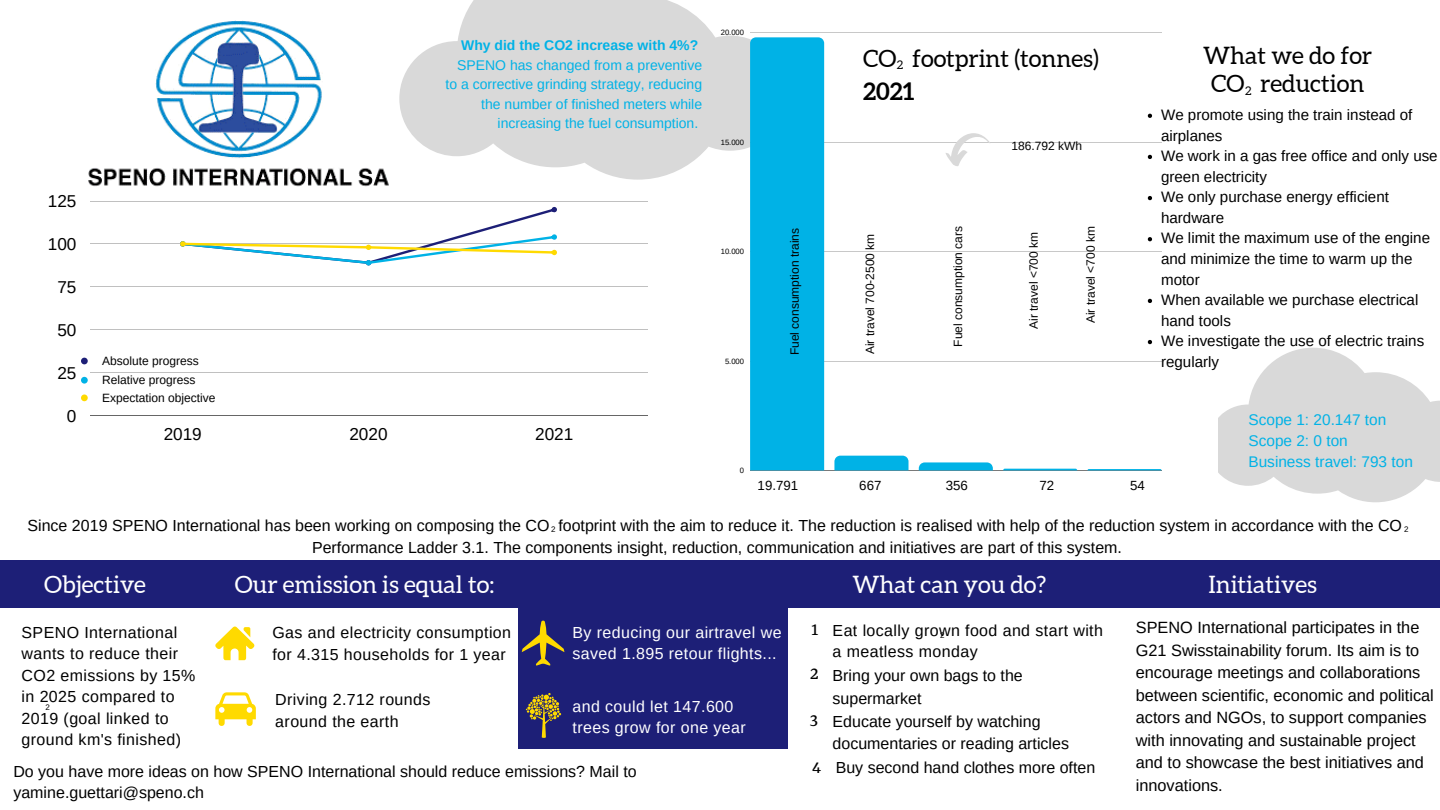
<style>
.page{position:relative;width:1440px;height:810px;background:#fff}
.page>*{position:absolute;margin:0;border:0;box-sizing:border-box;transform-origin:0 0}
.t1{font:24px "Aleo";color:#fff}
.t2{font:24px/28.2px "Aleo";color:#000;text-align:center}
.t3{font:700 24px "Aleo";color:#000}
.t4{font:21px "Rasa";color:#000}
.t5{font:17.2px "Arimo";color:#000}
.t6{font:16.3px/22.5px "Arimo";color:#000}
.t7{font:16px/22.1px "Arimo";color:#000;text-align:center}
.t8{font:16px/21.4px "Arimo";letter-spacing:.025em;color:#000}
.t9{font:16px/21px "Arimo";letter-spacing:.025em;color:#fff}
.t10{font:15.4px/21px "Arimo";color:#00b2e6}
.t11{font:15.1px/20.6px "Arimo";color:#000}
.t12{font:14px/19.5px "Arimo";color:#00b2e6;text-align:right}
.t13{font:700 14px "Arimo";color:#00b2e6}
.t14{font:13.3px "Arimo";color:#000}
.t15{font:12px/19.2px "Arimo";color:#000}
.t16{font:12px "Aleo";color:#000}
.t17{font:8px "Arimo";color:#000}
.t18{font:7.7px "Arimo";color:#000}
.s1{font-family:"Rasa";font-size:21px}
</style>
<div class="page">
<div style="left:518px;top:605px;width:270px;height:144px;background:#1d1f77"></div>
<div style="left:0;top:560px;width:1439px;height:48px;background:#1d1f77"></div>
<svg style="left:215px;top:627px;width:39px;height:33px"></svg>
<svg style="left:526px;top:693px;width:35px;height:45px"></svg>
<svg style="left:1218px;top:348px;width:222px;height:154px"></svg>
<img style="left:88px;top:20px;width:301px;height:167px">
<hr style="left:90px;top:201px;width:557px;height:1px;background:#000">
<hr style="left:90px;top:244px;width:557px;height:1px;background:#000">
<hr style="left:90px;top:287px;width:557px;height:1px;background:#000">
<hr style="left:90px;top:330px;width:557px;height:1px;background:#000">
<hr style="left:90px;top:373px;width:557px;height:1px;background:#000">
<hr style="left:90px;top:416px;width:557px;height:1px;background:#000">
<svg style="left:180px;top:207px;width:377px;height:58px"></svg>
<div style="left:81px;top:394px;width:7px;height:7px;background:#ffda00;border-radius:50%"></div>
<div style="left:81px;top:377px;width:7px;height:7px;background:#00b2e6;border-radius:50%"></div>
<div style="left:81px;top:358px;width:7px;height:6px;background:#1d1f77;border-radius:50%"></div>
<svg style="left:399px;top:0;width:389px;height:180px;fill:#d9d9d9"></svg>
<svg style="left:522px;top:621px;width:42px;height:45px"></svg>
<svg style="left:215px;top:692px;width:41px;height:34px"></svg>
<svg style="left:1148px;top:114px;width:4px;height:4px"></svg>
<svg style="left:1148px;top:155px;width:4px;height:4px"></svg>
<svg style="left:1148px;top:196px;width:4px;height:4px"></svg>
<svg style="left:1148px;top:237px;width:4px;height:4px"></svg>
<svg style="left:1148px;top:299px;width:4px;height:4px"></svg>
<svg style="left:1148px;top:340px;width:4px;height:4px"></svg>
<hr style="left:750px;top:33px;width:412px;height:1px;background:#222">
<hr style="left:750px;top:142px;width:412px;height:1px;background:#222">
<hr style="left:750px;top:252px;width:412px;height:1px;background:#222">
<hr style="left:750px;top:361px;width:412px;height:1px;background:#222">
<hr style="left:750px;top:470px;width:412px;height:1px;background:#222">
<div style="left:750px;top:37px;width:74px;height:433px;background:#00b2e6"></div>
<svg style="left:834px;top:456px;width:75px;height:14px"></svg>
<svg style="left:919px;top:462px;width:74px;height:8px"></svg>
<svg style="left:1003px;top:469px;width:74px;height:1px"></svg>
<svg style="left:1087px;top:469px;width:75px;height:1px"></svg>
<svg style="left:945px;top:133px;width:45px;height:33px"></svg>
<p class="t5" style="left:48px;top:191px;width:30px">125</p>
<p class="t5" style="left:48px;top:234px;width:30px">100</p>
<p class="t5" style="left:57px;top:277px;width:21px">75</p>
<p class="t5" style="left:57px;top:320px;width:21px">50</p>
<p class="t5" style="left:57px;top:363px;width:21px">25</p>
<p class="t5" style="left:67px;top:406px;width:11px">0</p>
<p class="t15" style="left:102px;top:351px;width:98px">Absolute progress<br>Relative progress</p>
<p class="t15" style="left:102px;top:388px;width:115px">Expectation objective</p>
<p class="t13" style="left:461px;top:37px;width:239px">Why did the CO2 increase with 4%?</p>
<p class="t12" style="left:445px;top:55px;width:258px">SPENO has changed from a preventive to a corrective grinding strategy, reducing the number of finished meters while increasing the fuel consumption.</p>
<p class="t5" style="left:164px;top:425px;width:40px">2019</p>
<p class="t5" style="left:349px;top:425px;width:40px">2020</p>
<p class="t5" style="left:535px;top:425px;width:40px">2021</p>
<p class="t18" style="left:721px;top:28px;width:25px">20.000</p>
<p class="t18" style="left:721px;top:138px;width:25px">15.000</p>
<p class="t18" style="left:721px;top:247px;width:25px">10.000</p>
<p class="t18" style="left:725px;top:357px;width:21px">5.000</p>
<h1 class="t2" style="left:863px;top:44px;width:237px">CO footprint (tonnes)</h1>
<h1 class="t3" style="left:863px;top:78px;width:53px">2021</h1>
<p class="t16" style="left:897px;top:58px;width:8px">2</p>
<p class="t15" style="left:1012px;top:136px;width:72px">186.792 kWh</p>
<p class="t15" style="left:785px;top:355px;width:129px;rotate:-90deg">Fuel consumption trains</p>
<p class="t15" style="left:860px;top:354px;width:122px;rotate:-90deg">Air travel 700-2500 km</p>
<p class="t15" style="left:948px;top:347px;width:122px;rotate:-90deg">Fuel consumption cars</p>
<p class="t15" style="left:1024px;top:329px;width:98px;rotate:-90deg">Air travel &lt;700 km</p>
<p class="t15" style="left:1081px;top:323px;width:98px;rotate:-90deg">Air travel &lt;700 km</p>
<h1 class="t2" style="left:1203px;top:41px;width:171px">What we do for<br>CO <sub>2</sub> reduction</h1>
<p class="t11" style="left:1161px;top:105px;width:278px">We promote using the train instead of airplanes<br>We work in a gas free office and only use green electricity<br>We only purchase energy efficient hardware<br>We limit the maximum use of the engine and minimize the time to warm up the motor<br>When available we purchase electrical hand tools<br>We investigate the use of electric trains regularly</p>
<p class="t18" style="left:740px;top:466px;width:6px">0</p>
<p class="t14" style="left:758px;top:477px;width:42px">19.791</p>
<p class="t14" style="left:859px;top:477px;width:24px">667</p>
<p class="t14" style="left:946px;top:477px;width:24px">356</p>
<p class="t14" style="left:1040px;top:477px;width:16px">72</p>
<p class="t14" style="left:1130px;top:477px;width:16px">54</p>
<p class="t10" style="left:1248px;top:409px;width:166px">Scope 1: 20.147 ton<br>Scope 2: 0 ton<br>Business travel: 793 ton</p>
<p class="t7" style="left:28px;top:514px;width:1376px">Since 2019 SPENO International has been working on composing the CO footprint with the aim to reduce it. The reduction is realised with help of the reduction system in accordance with the CO<br>Performance Ladder 3.1. The components insight, reduction, communication and initiatives are part of this system.</p>
<p class="t17" style="left:551px;top:525px;width:6px">2</p>
<p class="t17" style="left:1404px;top:525px;width:6px">2</p>
<h1 class="t1" style="left:44px;top:570px;width:104px">Objective</h1>
<p class="t8" style="left:22px;top:622px;width:175px">SPENO International wants to reduce their<br>CO2 emissions by 15% in 2025 compared to<br>2019 (goal linked to ground km's finished)</p>
<p class="t17" style="left:46px;top:703px;width:6px">2</p>
<h1 class="t1" style="left:235px;top:571px;width:261px">Our emission is equal to:</h1>
<h1 class="t1" style="left:852px;top:570px;width:195px">What can you do?</h1>
<h2 class="t4" style="left:811px;top:620px;width:9px">1</h2>
<p class="t7" style="left:810px;top:665px;width:215px"><span class="s1">2</span> Bring your own bags to the</p>
<p class="t7" style="left:833px;top:687px;width:90px">supermarket</p>
<p class="t7" style="left:809px;top:711px;width:233px"><span class="s1">3</span> Educate yourself by watching</p>
<p class="t7" style="left:833px;top:733px;width:238px">documentaries or reading articles</p>
<p class="t8" style="left:833px;top:620px;width:272px">Eat locally grown food and start with a meatless monday</p>
<p class="t9" style="left:573px;top:622px;width:211px">By reducing our airtravel we saved 1.895 retour flights...</p>
<p class="t8" style="left:272px;top:622px;width:240px">Gas and electricity consumption for 4.315 households for 1 year</p>
<p class="t8" style="left:275px;top:689px;width:157px">Driving 2.712 rounds around the earth</p>
<p class="t9" style="left:573px;top:696px;width:175px">and could let 147.600 trees grow for one year</p>
<p class="t17" style="left:940px;top:631px;width:6px">2</p>
<p class="t7" style="left:13px;top:760px;width:625px;line-height:21.8px;text-align:left">Do you have more ideas on how SPENO International should reduce emissions? Mail to yamine.guettari@speno.ch</p>
<p class="t7" style="left:812px;top:757px;width:285px"><span class="s1">4</span> Buy second hand clothes more often</p>
<h1 class="t1" style="left:1208px;top:570px;width:110px">Initiatives</h1>
<p class="t6" style="left:1136px;top:616px;width:300px">SPENO International participates in the G21 Swisstainability forum. Its aim is to encourage meetings and collaborations between scientific, economic and political actors and NGOs, to support companies with innovating and sustainable project and to showcase the best initiatives and innovations.</p>
</div>
